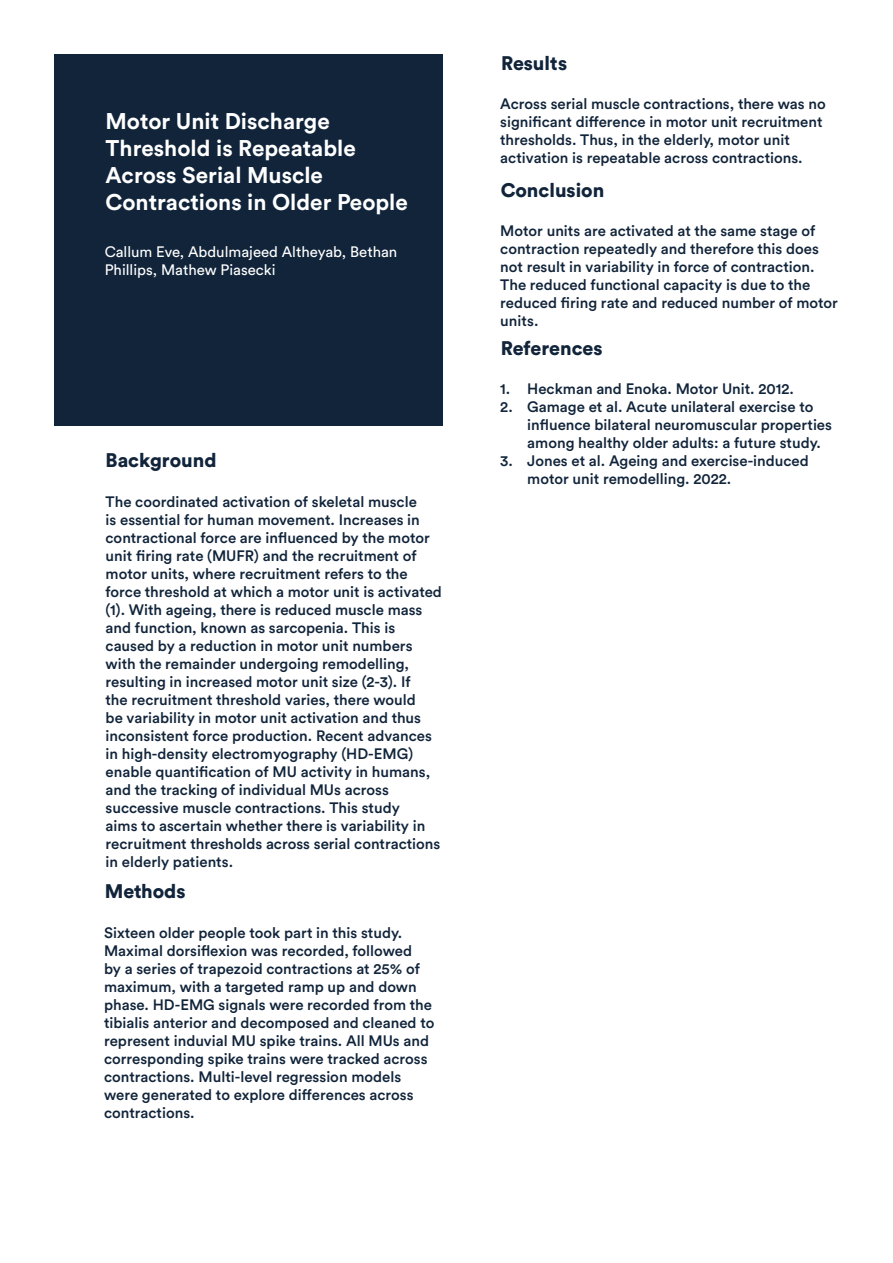
<style>
.page{position:relative;width:893px;height:1263px;background:#fff}
.page>*{position:absolute;margin:0;border:0;box-sizing:border-box;transform-origin:0 0}
.t1{font:700 22.5px/27px "Circular Pro";color:#fff}
.t2{font:900 19.5px "Circular Pro";color:#11243a}
.t3{font:500 15px/18px "Circular Pro";color:#11243a}
.t4{font:15px/18px "Circular Pro";color:#fff}
</style>
<div class="page">
<div style="left:54px;top:54px;width:389px;height:372px;background:#11243a"></div>
<h1 class="t1" style="left:106px;top:106px;width:304px">Motor Unit Discharge<br>Threshold is Repeatable<br>Across Serial Muscle<br>Contractions in Older People</h1>
<p class="t4" style="left:105px;top:242px;width:294px">Callum Eve, Abdulmajeed Altheyab, Bethan<br>Phillips, Mathew Piasecki</p>
<h2 class="t2" style="left:106px;top:447px;width:113px">Background</h2>
<p class="t3" style="left:106px;top:492px;width:338px">The coordinated activation of skeletal muscle<br>is essential for human movement. Increases in contractional force are influenced by the motor unit firing rate (MUFR) and the recruitment of motor units, where recruitment refers to the force threshold at which a motor unit is activated (1). With ageing, there is reduced muscle mass and function, known as sarcopenia. This is caused by a reduction in motor unit numbers with the remainder undergoing remodelling, resulting in increased motor unit size (2-3). If<br>the recruitment threshold varies, there would<br>be variability in motor unit activation and thus inconsistent force production. Recent advances in high-density electromyography (HD-EMG) enable quantification of MU activity in humans, and the tracking of individual MUs across successive muscle contractions. This study<br>aims to ascertain whether there is variability in recruitment thresholds across serial contractions in elderly patients.</p>
<h2 class="t2" style="left:105px;top:878px;width:82px">Methods</h2>
<p class="t3" style="left:104px;top:923px;width:332px">Sixteen older people took part in this study.<br>Maximal dorsiflexion was recorded, followed<br>by a series of trapezoid contractions at 25% of maximum, with a targeted ramp up and down phase. HD-EMG signals were recorded from the tibialis anterior and decomposed and cleaned to represent induvial MU spike trains. All MUs and corresponding spike trains were tracked across contractions. Multi-level regression models were generated to explore differences across contractions.</p>
<h2 class="t2" style="left:501px;top:49px;width:68px">Results</h2>
<p class="t3" style="left:500px;top:94px;width:327px">Across serial muscle contractions, there was no significant difference in motor unit recruitment thresholds. Thus, in the elderly, motor unit activation is repeatable across contractions.</p>
<h2 class="t2" style="left:501px;top:176px;width:105px">Conclusion</h2>
<p class="t3" style="left:500px;top:221px;width:339px">Motor units are activated at the same stage of contraction repeatedly and therefore this does not result in variability in force of contraction.<br>The reduced functional capacity is due to the reduced firing rate and reduced number of motor units.</p>
<h2 class="t2" style="left:501px;top:334px;width:103px">References</h2>
<p class="t3" style="left:500px;top:379px;width:295px">1. Heckman and Enoka. Motor Unit. 2012.</p>
<p class="t3" style="left:527px;top:397px;width:306px;text-indent:-27px">2. Gamage et al. Acute unilateral exercise to influence bilateral neuromuscular properties among healthy older adults: a future study.</p>
<p class="t3" style="left:527px;top:451px;width:283px;text-indent:-27px">3. Jones et al. Ageing and exercise-induced motor unit remodelling. 2022.</p>
</div>
